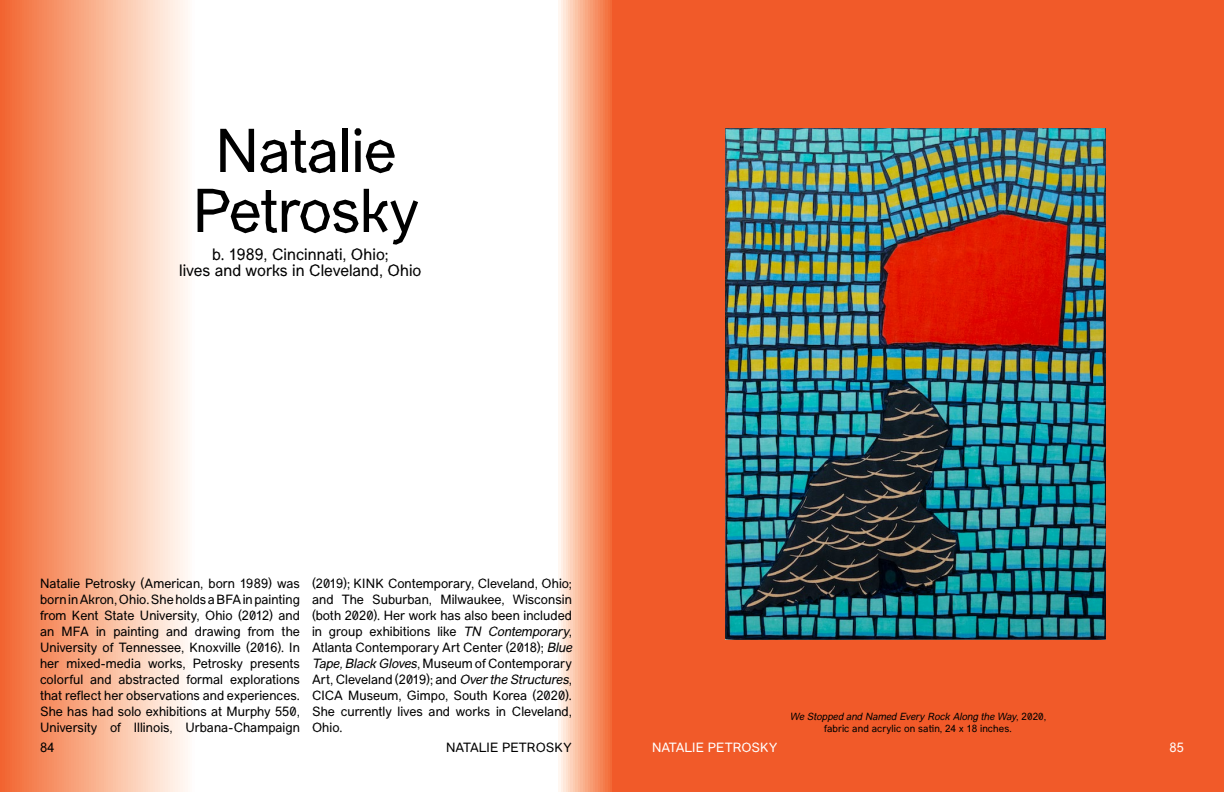
<style>
.page{position:relative;width:1224px;height:792px;background:#fff}
.page>*{position:absolute;margin:0;border:0;box-sizing:border-box;transform-origin:0 0}
.t1{font:60px/60px "Manifont Grotesk Book Updated";letter-spacing:-.015em;color:#000;text-align:center}
.t2{font:16px/16px "Manifont Grotesk Book Updated";color:#000;text-align:center}
.t3{font:13px/16px "Manifont Grotesk Book Updated";color:#000;text-align:justify}
.t4{font:13px "Manifont Grotesk Book Updated";letter-spacing:-.01em;color:#fff}
.t5{font:italic 10px "Manifont Grotesk";letter-spacing:.005em;color:#000}
.t6{font:10px "Manifont Grotesk Book Updated";letter-spacing:.01em;color:#000}
.s1{font-family:"Manifont Grotesk";font-style:italic}
.s2{font-family:"Manifont Grotesk Book Updated";font-style:normal}
</style>
<div class="page">
<svg style="left:0;top:0;width:612px;height:792px"></svg>
<div style="left:612px;top:0;width:612px;height:792px;background:#f15a29"></div>
<img style="left:726px;top:128px;width:380px;height:512px">
<h1 class="t1" style="left:193px;top:121px;width:228px">Natalie<br>Petrosky</h1>
<p class="t2" style="left:179px;top:246px;width:244px">b. 1989, Cincinnati, Ohio;<br>lives and works in Cleveland, Ohio</p>
<p class="t3" style="left:40px;top:575px;width:262px">Natalie Petrosky (American, born 1989) was born in Akron, Ohio. She holds a BFA in painting from Kent State University, Ohio (2012) and an MFA in painting and drawing from the University of Tennessee, Knoxville (2016). In her mixed-media works, Petrosky presents colorful and abstracted formal explorations that reflect her observations and experiences.<br>She has had solo exhibitions at Murphy 550, University of Illinois, Urbana-Champaign</p>
<p class="t3" style="left:312px;top:576px;width:262px">(2019); KINK Contemporary, Cleveland, Ohio; and The Suburban, Milwaukee, Wisconsin (both 2020). Her work has also been included in group exhibitions like <span class="s1">TN Contemporary</span>, Atlanta Contemporary Art Center (2018); <span class="s1">Blue Tape, Black Gloves</span>, Museum of Contemporary Art, Cleveland (2019); and <span class="s1">Over the Structures</span>, CICA Museum, Gimpo, South Korea (2020).<br>She currently lives and works in Cleveland, Ohio.</p>
<p class="t3" style="left:40px;top:739px;width:16px">84</p>
<p class="t3" style="left:446px;top:739px;width:127px">NATALIE PETROSKY</p>
<p class="t4" style="left:652px;top:738px;width:127px">NATALIE PETROSKY</p>
<p class="t5" style="left:790px;top:709px;width:258px">We Stopped and Named Every Rock Along the Way<span class="s2">, 2020,</span></p>
<p class="t6" style="left:824px;top:722px;width:189px">fabric and acrylic on satin, 24 x 18 inches.</p>
<p class="t4" style="left:1169px;top:738px;width:16px">85</p>
</div>
